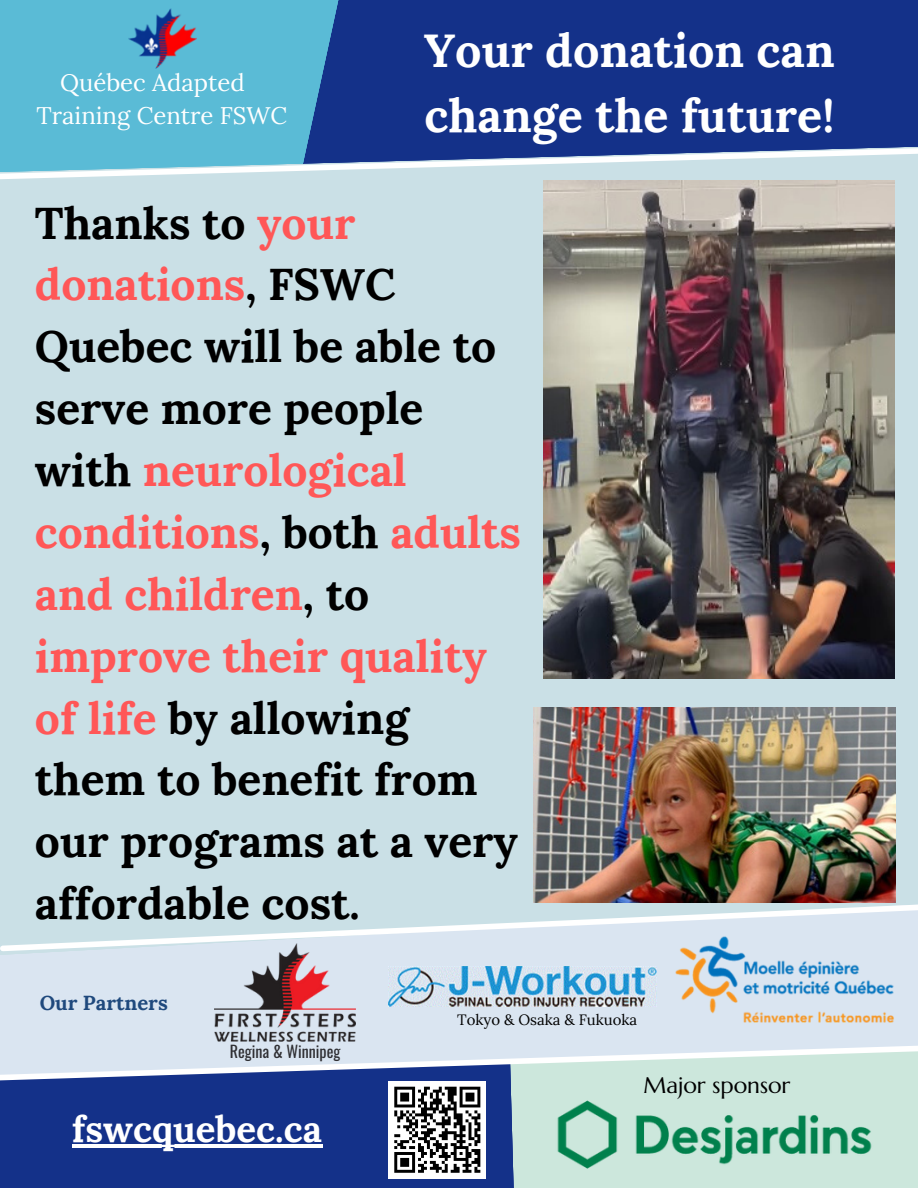
<style>
.page{position:relative;width:918px;height:1188px;background:#fff}
.page>*{position:absolute;margin:0;border:0;box-sizing:border-box;transform-origin:0 0}
.t1{font:700 46.65px/65.2px "Lora";color:#fff}
.t2{font:700 44.4px/61.8px "Lora";color:#000}
.t3{font:700 36.75px "Lora";color:#fff}
.t4{font:24px/32.8px "Lora";color:#fff}
.t5{font:22.5px "Marcellus";color:#000}
.t6{font:700 20.25px "Lora";color:#1f497d}
.t7{font:16.05px "Oswald";color:#2f2f33}
.t8{font:15px "Lora";color:#000}
.s1{color:#ff5757}
</style>
<div class="page">
<div style="left:0;top:0;width:300px;height:143px;background:#5abbd6"></div>
<div style="left:300px;top:0;width:618px;height:143px;background:#143189"></div>
<div style="left:0;top:183px;width:918px;height:716px;background:#cae0e6"></div>
<div style="left:0;top:954px;width:918px;height:88px;background:#dae5f1"></div>
<div style="left:0;top:1174px;width:510px;height:14px;background:#143189"></div>
<svg style="left:0;top:143px;width:918px;height:40px"></svg>
<img style="left:129px;top:9px;width:67px;height:60px">
<img style="left:215px;top:954px;width:141px;height:88px">
<img style="left:656px;top:954px;width:262px;height:81px">
<svg style="left:0;top:899px;width:918px;height:55px"></svg>
<img style="left:388px;top:967px;width:268px;height:39px">
<img style="left:534px;top:707px;width:361px;height:196px">
<img style="left:544px;top:180px;width:351px;height:498px">
<div style="left:388px;top:1081px;width:98px;height:98px;background:#fff"></div>
<svg style="left:0;top:1042px;width:918px;height:132px"></svg>
<p class="t4" style="left:37px;top:66px;width:252px;text-indent:23px">Québec Adapted<br>Training Centre FSWC</p>
<p class="t1" style="left:424px;top:17px;width:412px">Your donation can change the future!</p>
<p class="t2" style="left:35px;top:191px;width:488px">Thanks to <span class="s1">your donations</span>, FSWC<br>Quebec will be able to serve more people with <span class="s1">neurological conditions</span>, both <span class="s1">adults and children</span>, to <span class="s1">improve their quality of life</span> by allowing them to benefit from our programs at a very affordable cost.</p>
<p class="t6" style="left:40px;top:990px;width:130px">Our Partners</p>
<p class="t7" style="left:230px;top:1039px;width:112px">Regina &amp; Winnipeg</p>
<p class="t3" style="left:72px;top:1105px;width:252px">fswcquebec.ca</p>
<p class="t8" style="left:457px;top:1010px;width:181px">Tokyo &amp; Osaka &amp; Fukuoka</p>
<p class="t5" style="left:643px;top:1071px;width:149px">Major sponsor</p>
</div>
